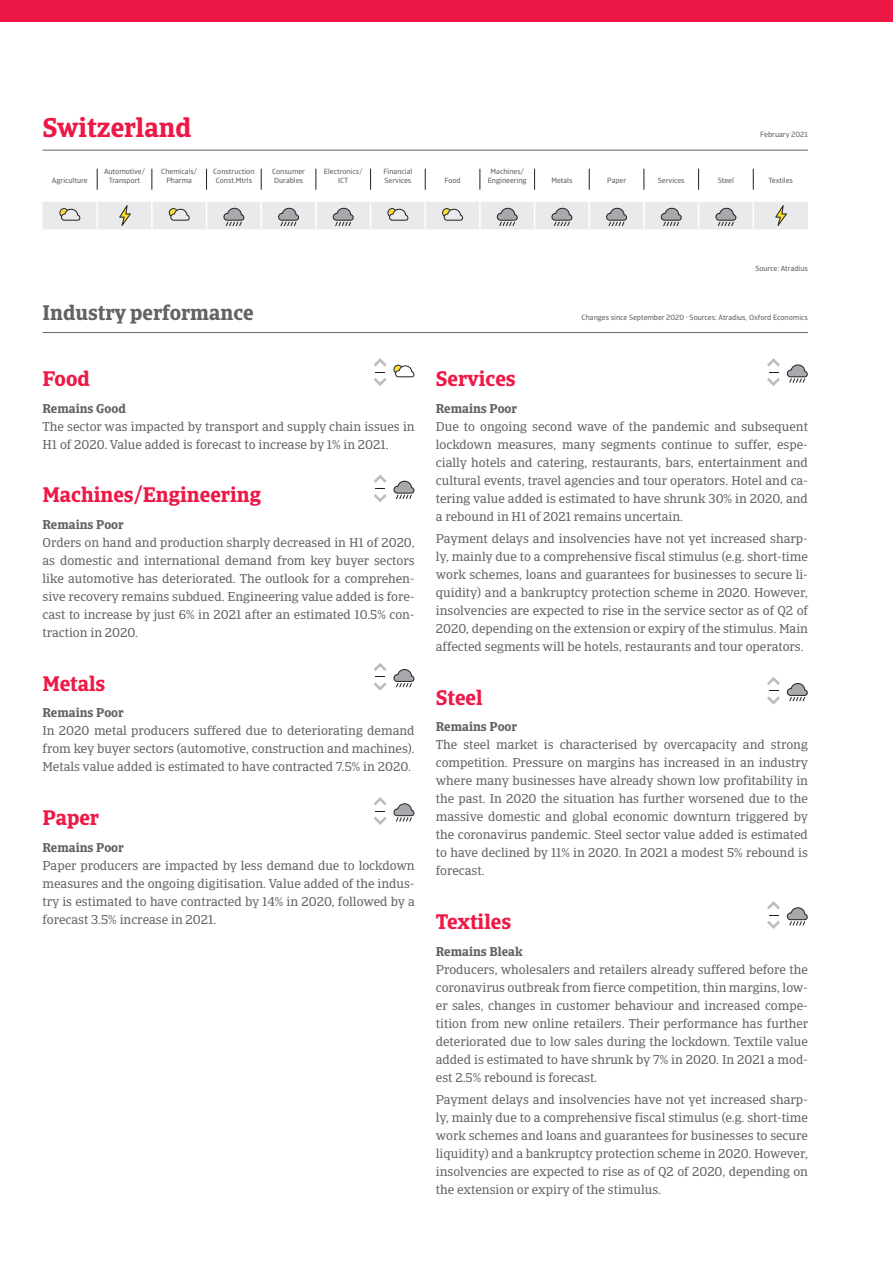
<style>
.page{position:relative;width:893px;height:1263px;background:#fff}
.page>*{position:absolute;margin:0;border:0;box-sizing:border-box;transform-origin:0 0}
.country_heading{font:700 27px "Catalana";color:#ed1845}
.subheading{font:700 21px "Catalana";color:#ed1845}
.heading_industries{font:700 21px "Catalana";color:#636366}
.body{font:12.75px/18px "Catalana";color:#636366;text-align:justify}
.body_bold{font:700 12.75px "Catalana";color:#636366}
.label{font:7.5px/9px "Catalana Sans";color:#636366;text-align:center}
.heading_industries-2{font:7.5px "Catalana Sans";color:#636366}
.footnote{font:7.5px "Catalana Sans";color:#636366}
.country_heading-2{font:7.5px "Catalana Sans";color:#636366}
</style>
<div class="page">
<div style="left:0;top:0;width:893px;height:21px;background:#ed1845"></div>
<hr style="left:43px;top:332px;width:765px;height:1px;background:#636366">
<svg style="left:374px;top:358px;width:13px;height:28px"></svg>
<svg style="left:393px;top:365px;width:21px;height:12px"></svg>
<svg style="left:374px;top:474px;width:13px;height:28px"></svg>
<svg style="left:393px;top:481px;width:21px;height:18px"></svg>
<svg style="left:374px;top:663px;width:13px;height:28px"></svg>
<svg style="left:393px;top:669px;width:21px;height:18px"></svg>
<svg style="left:374px;top:797px;width:13px;height:8px"></svg>
<svg style="left:374px;top:811px;width:13px;height:14px"></svg>
<svg style="left:393px;top:803px;width:21px;height:18px"></svg>
<svg style="left:767px;top:358px;width:13px;height:28px"></svg>
<svg style="left:787px;top:364px;width:21px;height:19px"></svg>
<svg style="left:767px;top:677px;width:13px;height:28px"></svg>
<svg style="left:787px;top:683px;width:21px;height:18px"></svg>
<svg style="left:767px;top:901px;width:13px;height:8px"></svg>
<svg style="left:767px;top:915px;width:13px;height:14px"></svg>
<svg style="left:787px;top:907px;width:21px;height:18px"></svg>
<hr style="left:43px;top:150px;width:765px;height:1px;background:#636366">
<svg style="left:97px;top:169px;width:1px;height:21px"></svg>
<svg style="left:152px;top:169px;width:1px;height:21px"></svg>
<svg style="left:206px;top:169px;width:1px;height:21px"></svg>
<svg style="left:261px;top:169px;width:1px;height:21px"></svg>
<svg style="left:316px;top:169px;width:1px;height:21px"></svg>
<svg style="left:370px;top:169px;width:1px;height:21px"></svg>
<svg style="left:425px;top:169px;width:1px;height:21px"></svg>
<svg style="left:480px;top:169px;width:1px;height:21px"></svg>
<svg style="left:534px;top:169px;width:1px;height:21px"></svg>
<svg style="left:589px;top:169px;width:1px;height:21px"></svg>
<svg style="left:644px;top:169px;width:1px;height:21px"></svg>
<svg style="left:698px;top:169px;width:1px;height:21px"></svg>
<svg style="left:753px;top:169px;width:1px;height:21px"></svg>
<svg style="left:43px;top:202px;width:765px;height:27px;background:#dcdddd"></svg>
<p class="country_heading" style="left:43px;top:111px;width:150px">Switzerland</p>
<p class="country_heading-2" style="left:760px;top:130px;width:49px">February 2021</p>
<p class="label" style="left:52px;top:176px;width:37px">Agriculture</p>
<p class="label" style="left:104px;top:167px;width:43px">Automotive/<br>Transport</p>
<p class="label" style="left:161px;top:167px;width:38px">Chemicals/<br>Pharma</p>
<p class="label" style="left:213px;top:167px;width:43px">Construction<br>Const.Mtrls</p>
<p class="label" style="left:272px;top:167px;width:34px;text-align:left">Consumer<br>Durables</p>
<p class="label" style="left:324px;top:167px;width:40px">Electronics/<br>ICT</p>
<p class="label" style="left:383px;top:167px;width:30px;text-align:left">Financial<br>Services</p>
<p class="label" style="left:444px;top:176px;width:18px">Food</p>
<p class="label" style="left:488px;top:167px;width:40px">Machines/<br>Engineering</p>
<p class="label" style="left:551px;top:176px;width:23px">Metals</p>
<p class="label" style="left:607px;top:176px;width:21px">Paper</p>
<p class="label" style="left:658px;top:176px;width:28px">Services</p>
<p class="label" style="left:718px;top:176px;width:17px">Steel</p>
<p class="label" style="left:768px;top:176px;width:26px">Textiles</p>
<p class="footnote" style="left:755px;top:263px;width:54px">Source: Atradius</p>
<p class="heading_industries" style="left:43px;top:299px;width:213px">Industry performance</p>
<p class="heading_industries-2" style="left:582px;top:312px;width:228px">Changes since September 2020 · Sources: Atradius, Oxford Economics</p>
<p class="subheading" style="left:43px;top:366px;width:49px">Food</p>
<p class="body_bold" style="left:43px;top:400px;width:85px">Remains Good</p>
<p class="body" style="left:43px;top:417px;width:374px">The sector was impacted by transport and supply chain issues in<br>H1 of 2020. Value added is forecast to increase by 1% in 2021.</p>
<p class="subheading" style="left:43px;top:482px;width:220px">Machines/Engineering</p>
<p class="body_bold" style="left:43px;top:517px;width:83px">Remains Poor</p>
<p class="body" style="left:43px;top:534px;width:374px">Orders on hand and production sharply decreased in H1 of 2020, as domestic and international demand from key buyer sectors like automotive has deteriorated. The outlook for a comprehen&shy;sive recovery remains subdued. Engineering value added is fore&shy;cast to increase by just 6% in 2021 after an estimated 10.5% con&shy;traction in 2020.</p>
<p class="subheading" style="left:43px;top:670px;width:64px">Metals</p>
<p class="body_bold" style="left:43px;top:705px;width:83px">Remains Poor</p>
<p class="body" style="left:43px;top:722px;width:374px">In 2020 metal producers suffered due to deteriorating demand from key buyer sectors (automotive, construction and machines).<br>Metals value added is estimated to have contracted 7.5% in 2020.</p>
<p class="subheading" style="left:43px;top:805px;width:58px">Paper</p>
<p class="body_bold" style="left:43px;top:839px;width:83px">Remains Poor</p>
<p class="body" style="left:43px;top:856px;width:374px">Paper producers are impacted by less demand due to lockdown measures and the ongoing digitisation. Value added of the indus&shy;try is estimated to have contracted by 14% in 2020, followed by a forecast 3.5% increase in 2021.</p>
<p class="subheading" style="left:436px;top:366px;width:81px">Services</p>
<p class="body_bold" style="left:436px;top:400px;width:83px">Remains Poor</p>
<p class="body" style="left:436px;top:417px;width:374px">Due to ongoing second wave of the pandemic and subsequent lockdown measures, many segments continue to suffer, espe&shy;cially hotels and catering, restaurants, bars, entertainment and cultural events, travel agencies and tour operators. Hotel and ca&shy;tering value added is estimated to have shrunk 30% in 2020, and a rebound in H1 of 2021 remains uncertain.</p>
<p class="body" style="left:436px;top:530px;width:374px">Payment delays and insolvencies have not yet increased sharp&shy;ly, mainly due to a comprehensive fiscal stimulus (e.g. short-time work schemes, loans and guarantees for businesses to secure li&shy;quidity) and a bankruptcy protection scheme in 2020. However, insolvencies are expected to rise in the service sector as of Q2 of 2020, depending on the extension or expiry of the stimulus. Main affected segments will be hotels, restaurants and tour operators.</p>
<p class="subheading" style="left:436px;top:684px;width:48px">Steel</p>
<p class="body_bold" style="left:436px;top:719px;width:83px">Remains Poor</p>
<p class="body" style="left:436px;top:736px;width:374px">The steel market is characterised by overcapacity and strong competition. Pressure on margins has increased in an industry where many businesses have already shown low profitability in the past. In 2020 the situation has further worsened due to the massive domestic and global economic downturn triggered by the coronavirus pandemic. Steel sector value added is estimated to have declined by 11% in 2020. In 2021 a modest 5% rebound is forecast.</p>
<p class="subheading" style="left:436px;top:909px;width:77px">Textiles</p>
<p class="body_bold" style="left:436px;top:943px;width:88px">Remains Bleak</p>
<p class="body" style="left:436px;top:960px;width:374px">Producers, wholesalers and retailers already suffered before the coronavirus outbreak from fierce competition, thin margins, low&shy;er sales, changes in customer behaviour and increased compe&shy;tition from new online retailers. Their performance has further deteriorated due to low sales during the lockdown. Textile value added is estimated to have shrunk by 7% in 2020. In 2021 a mod&shy;est 2.5% rebound is forecast.</p>
<p class="body" style="left:436px;top:1090px;width:374px">Payment delays and insolvencies have not yet increased sharp&shy;ly, mainly due to a comprehensive fiscal stimulus (e.g. short-time work schemes and loans and guarantees for businesses to secure liquidity) and a bankruptcy protection scheme in 2020. However, insolvencies are expected to rise as of Q2 of 2020, depending on the extension or expiry of the stimulus.</p>
</div>
